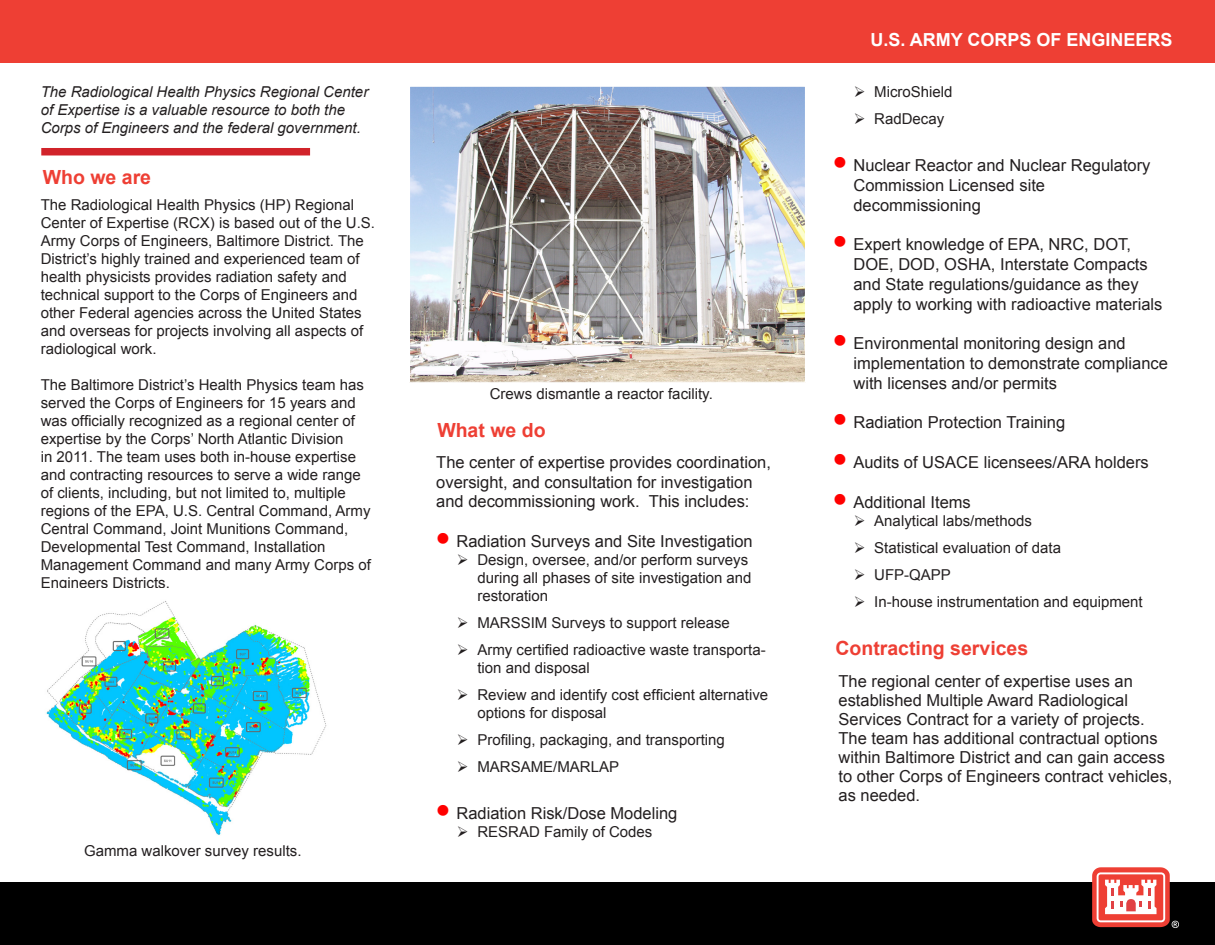
<style>
.page{position:relative;width:1215px;height:945px;background:#fff}
.page>*{position:absolute;margin:0;border:0;box-sizing:border-box;transform-origin:0 0}
.t1{font:700 19.5px "Arial";color:#ee3f34}
.t2{font:700 18px "Arial";color:#fff}
.t3{font:16.5px/19.8px "Arial";color:#231f20}
.t4{font:15px/18px "Arial";color:#231f20}
.t5{font:italic 15px/18px "Arial";color:#231f20}
.s1{color:#f00}
</style>
<div class="page">
<div style="left:0;top:1px;width:1215px;height:62px;background:#ee3f34"></div>
<div style="left:0;top:883px;width:1215px;height:62px;background:#000"></div>
<svg style="left:1092px;top:867px;width:87px;height:61px;background:#dc7b75"></svg>
<div style="left:41px;top:148px;width:269px;height:7px;background:#d1232a"></div>
<img style="left:411px;top:88px;width:393px;height:293px">
<div style="left:409px;top:86px;width:397px;height:297px;border:1px solid #fff"></div>
<img style="left:46px;top:601px;width:281px;height:234px">
<p class="t5" style="left:41px;top:83px;width:329px">The Radiological Health Physics Regional Center of Expertise is a valuable resource to both the<br>Corps of Engineers and the federal government.</p>
<h1 class="t1" style="left:43px;top:165px;width:110px">Who we are</h1>
<p class="t4" style="left:41px;top:196px;width:336px">The Radiological Health Physics (HP) Regional Center of Expertise (RCX) is based out of the U.S.<br>Army Corps of Engineers, Baltimore District. The District’s highly trained and experienced team of health physicists provides radiation safety and technical support to the Corps of Engineers and other Federal agencies across the United States and overseas for projects involving all aspects of radiological work.</p>
<p class="t4" style="left:41px;top:376px;width:332px">The Baltimore District’s Health Physics team has served the Corps of Engineers for 15 years and was officially recognized as a regional center of expertise by the Corps’ North Atlantic Division<br>in 2011. The team uses both in-house expertise and contracting resources to serve a wide range of clients, including, but not limited to, multiple regions of the EPA, U.S. Central Command, Army Central Command, Joint Munitions Command, Developmental Test Command, Installation Management Command and many Army Corps of Engineers Districts.</p>
<p class="t4" style="left:84px;top:842px;width:219px">Gamma walkover survey results.</p>
<p class="t4" style="left:490px;top:385px;width:225px">Crews dismantle a reactor facility.</p>
<h1 class="t1" style="left:437px;top:417px;width:110px">What we do</h1>
<p class="t3" style="left:436px;top:452px;width:336px">The center of expertise provides coordination, oversight, and consultation for investigation and decommissioning work. This includes:</p>
<p class="t3" style="left:436px;top:532px;width:318px"><span class="s1">•</span> Radiation Surveys and Site Investigation</p>
<p class="t4" style="left:477px;top:551px;width:276px;text-indent:-21px">➢ Design, oversee, and/or perform surveys during all phases of site investigation and restoration</p>
<p class="t4" style="left:457px;top:614px;width:275px">➢ MARSSIM Surveys to support release</p>
<p class="t4" style="left:477px;top:641px;width:290px;text-indent:-21px">➢ Army certified radioactive waste transporta&shy;tion and disposal</p>
<p class="t4" style="left:477px;top:686px;width:292px;text-indent:-21px">➢ Review and identify cost efficient alternative options for disposal</p>
<p class="t4" style="left:457px;top:731px;width:270px">➢ Profiling, packaging, and transporting</p>
<p class="t4" style="left:457px;top:758px;width:164px">➢ MARSAME/MARLAP</p>
<p class="t3" style="left:436px;top:803px;width:243px"><span class="s1">•</span> Radiation Risk/Dose Modeling</p>
<p class="t4" style="left:457px;top:823px;width:197px">➢ RESRAD Family of Codes</p>
<p class="t2" style="left:870px;top:28px;width:304px">U.S. ARMY CORPS OF ENGINEERS</p>
<p class="t4" style="left:854px;top:83px;width:100px">➢ MicroShield</p>
<p class="t4" style="left:854px;top:110px;width:92px">➢ RadDecay</p>
<p class="t3" style="left:853px;top:155px;width:299px;text-indent:-20px"><span class="s1">•</span> Nuclear Reactor and Nuclear Regulatory<br>Commission Licensed site decommissioning</p>
<p class="t3" style="left:853px;top:235px;width:311px;text-indent:-20px"><span class="s1">•</span> Expert knowledge of EPA, NRC, DOT, DOE, DOD, OSHA, Interstate Compacts and State regulations/guidance as they apply to working with radioactive materials</p>
<p class="t3" style="left:853px;top:334px;width:316px;text-indent:-20px"><span class="s1">•</span> Environmental monitoring design and implementation to demonstrate compliance with licenses and/or permits</p>
<p class="t3" style="left:833px;top:413px;width:234px"><span class="s1">•</span> Radiation Protection Training</p>
<p class="t3" style="left:833px;top:452px;width:317px"><span class="s1">•</span> Audits of USACE licensees/ARA holders</p>
<p class="t3" style="left:833px;top:492px;width:139px"><span class="s1">•</span> Additional Items</p>
<p class="t4" style="left:854px;top:511px;width:180px">➢ Analytical labs/methods</p>
<p class="t4" style="left:854px;top:538px;width:209px">➢ Statistical evaluation of data</p>
<p class="t4" style="left:854px;top:565px;width:99px">➢ UFP-QAPP</p>
<p class="t4" style="left:854px;top:592px;width:291px">➢ In-house instrumentation and equipment</p>
<h1 class="t1" style="left:835px;top:636px;width:194px">Contracting services</h1>
<p class="t3" style="left:839px;top:672px;width:335px;line-height:19px">The regional center of expertise uses an established Multiple Award Radiological Services Contract for a variety of projects.<br>The team has additional contractual options within Baltimore District and can gain access to other Corps of Engineers contract vehicles, as needed.</p>
</div>
